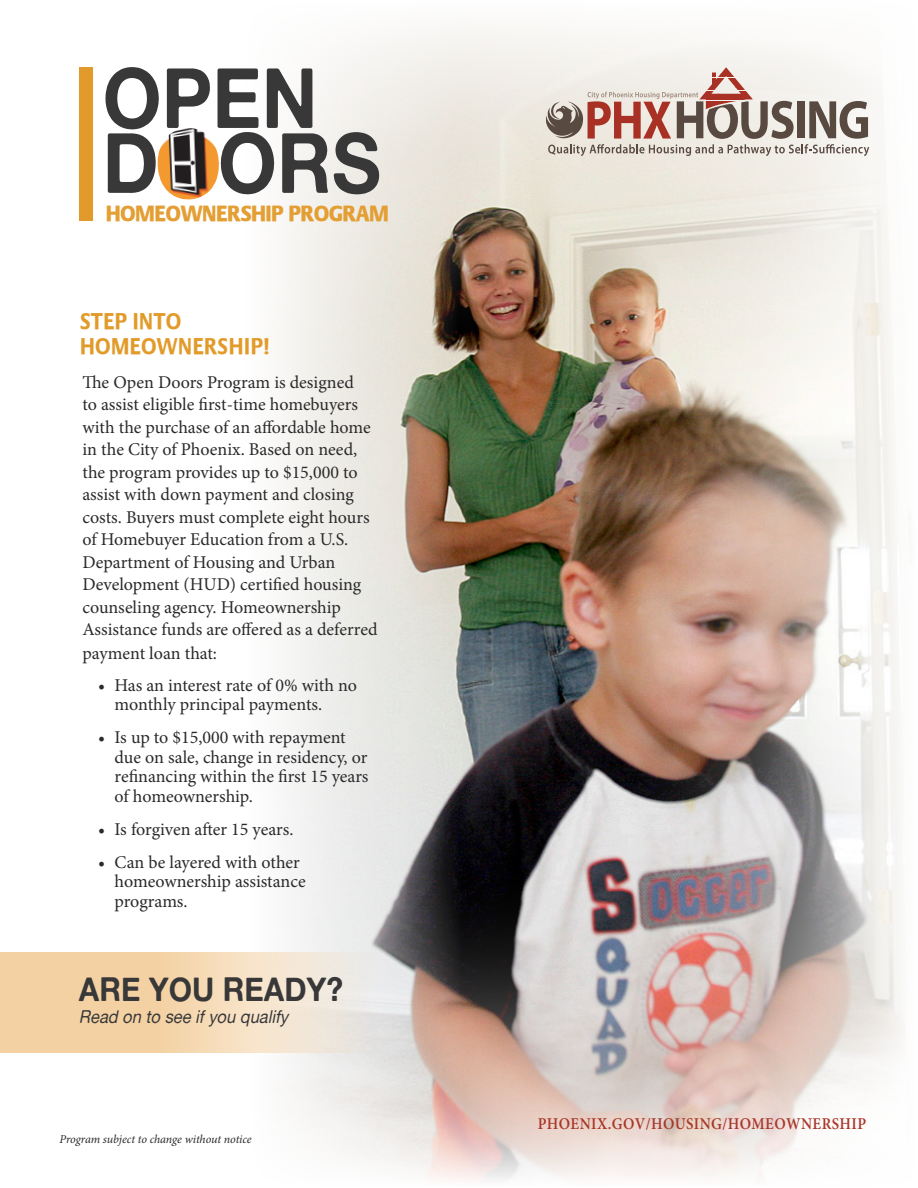
<style>
.page{position:relative;width:918px;height:1188px;background:#fff}
.page>*{position:absolute;margin:0;border:0;box-sizing:border-box;transform-origin:0 0}
.t1{font:83.55px/64.9px "Alte Haas Grotesk Bold";color:#383839;scale:.91 1}
.t2{font:33px "Alte Haas Grotesk Bold";color:#383839;scale:.91 1}
.t3{font:700 23.7px/25.5px "Praxis";color:#e29b2a;scale:.88 1}
.t4{font:800 22.95px "Praxis";color:#e39e34;scale:.91 1}
.t5{font:18px/22.6px "Minion Pro";letter-spacing:-.005em;color:#2b292a}
.t6{font:italic 17.85px "Alte Haas Grotesk";color:#383839;scale:.93 1}
.t7{font:600 16.5px "Minion Pro";letter-spacing:.03em;color:#a93729;scale:.91 1}
.t8{font:italic 12px "Minion Pro";letter-spacing:-.01em;color:#2b292a}
</style>
<div class="page">
<img style="left:0;top:27px;width:904px;height:1153px">
<div style="left:80px;top:68px;width:13px;height:153px;background:#e29b2a"></div>
<img style="left:158px;top:128px;width:61px;height:72px">
<svg style="left:0;top:953px;width:377px;height:100px;background:#f3dab9"></svg>
<svg style="left:546px;top:67px;width:323px;height:88px;background:#ccbcb5"></svg>
<p class="t1" style="left:103px;top:64px;width:308px">OPEN<br>D ORS</p>
<p class="t4" style="left:106px;top:200px;width:312px">HOMEOWNERSHIP PROGRAM</p>
<p class="t3" style="left:80px;top:309px;width:217px">STEP INTO<br>HOMEOWNERSHIP!</p>
<p class="t5" style="left:82px;top:371px;width:297px">The Open Doors Program is designed<br>to assist eligible first-time homebuyers with the purchase of an affordable home in the City of Phoenix. Based on need, the program provides up to $15,000 to assist with down payment and closing costs. Buyers must complete eight hours of Homebuyer Education from a U.S.<br>Department of Housing and Urban Development (HUD) certified housing counseling agency. Homeownership Assistance funds are offered as a deferred payment loan that:</p>
<p class="t5" style="left:115px;top:675px;width:244px;line-height:19.5px;text-indent:-16px">• Has an interest rate of 0% with no monthly principal payments.</p>
<p class="t5" style="left:115px;top:728px;width:255px;line-height:19.5px;text-indent:-16px">• Is up to $15,000 with repayment due on sale, change in residency, or refinancing within the first 15 years of homeownership.</p>
<p class="t5" style="left:98px;top:818px;width:197px">• Is forgiven after 15 years.</p>
<p class="t5" style="left:115px;top:852px;width:193px;line-height:19.5px;text-indent:-16px">• Can be layered with other homeownership assistance programs.</p>
<p class="t2" style="left:79px;top:969px;width:292px">ARE YOU READY?</p>
<p class="t6" style="left:79px;top:1006px;width:231px">Read on to see ifyou qualify</p>
<p class="t8" style="left:59px;top:1131px;width:194px">Program subject to change without notice</p>
<p class="t7" style="left:538px;top:1112px;width:363px">PHOENIX.GOV/HOUSING/HOMEOWNERSHIP</p>
</div>
